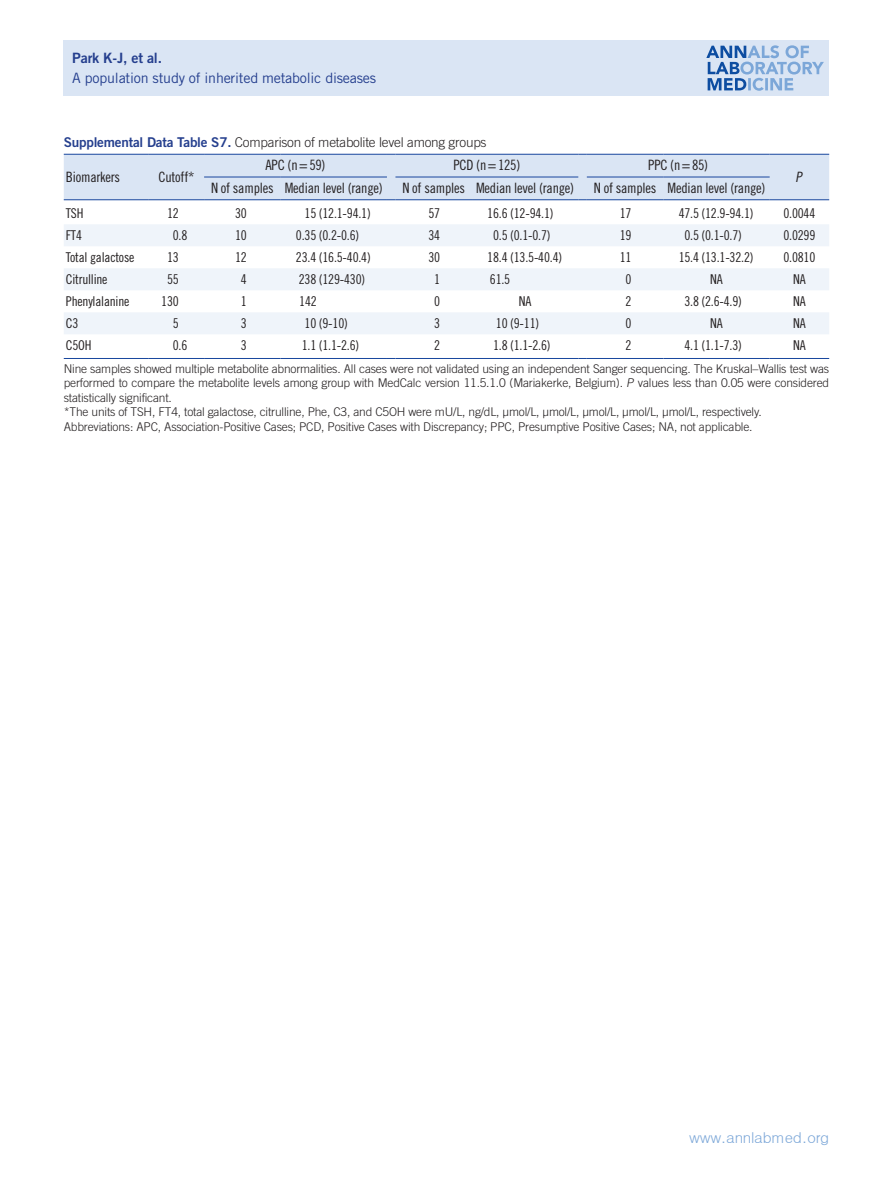
<style>
.page{position:relative;width:893px;height:1191px;background:#fff}
.page>*{position:absolute;margin:0;border:0;box-sizing:border-box;transform-origin:0 0}
.t1{font:15px "Dotum";letter-spacing:-.02em;color:#7ca7d8}
.표머리글{font:14.25px "Trade Gothic LT Std Cn 18";letter-spacing:-.015em;color:#231f20}
.t2{font:14.25px "Trade Gothic LT Std";letter-spacing:-.015em;color:#253f8e}
.t3{font:14.25px "Trade Gothic LT Std Bd 2";letter-spacing:-.015em;color:#253f8e}
.표머리글-2{font:italic 14.25px "Trade Gothic LT Std Cn 18";color:#231f20}
.표본문{font:13.5px "Trade Gothic LT Std Cn 18";letter-spacing:-.015em;color:#231f20}
.표제목_그림설명{font:300 13.5px "Trade Gothic LT Std";letter-spacing:-.015em;color:#231f20}
.표_그림_주석{font:300 12px/14.4px "Trade Gothic LT Std";letter-spacing:-.015em;color:#231f20;text-align:justify}
.s1{font-family:"Trade Gothic LT Std Bd 2";font-weight:400;color:#253f8e}
.s2{font-style:italic}
</style>
<div class="page">
<div style="left:64px;top:40px;width:765px;height:56px;background:#dae5f4"></div>
<svg style="left:706px;top:45px;width:118px;height:46px"></svg>
<svg style="left:64px;top:224px;width:765px;height:110px;fill:#eff4fa"></svg>
<hr style="left:64px;top:358px;width:85px;height:1px;background:#18469d">
<hr style="left:149px;top:358px;width:55px;height:1px;background:#18469d">
<hr style="left:204px;top:358px;width:77px;height:1px;background:#18469d">
<hr style="left:281px;top:358px;width:106px;height:1px;background:#18469d">
<hr style="left:395px;top:358px;width:77px;height:1px;background:#18469d">
<hr style="left:472px;top:358px;width:106px;height:1px;background:#18469d">
<hr style="left:587px;top:358px;width:76px;height:1px;background:#18469d">
<hr style="left:663px;top:358px;width:107px;height:1px;background:#18469d">
<hr style="left:770px;top:358px;width:59px;height:1px;background:#18469d">
<svg style="left:64px;top:154px;width:765px;height:46px;background:#d0ddef"></svg>
<p class="t3" style="left:72px;top:49px;width:91px">Park K-J, et al.</p>
<p class="t2" style="left:72px;top:69px;width:305px">A population study of inherited metabolic diseases</p>
<p class="표제목_그림설명" style="left:64px;top:134px;width:424px"><span class="s1">Supplemental Data Table S7.</span> Comparison of metabolite level among groups</p>
<p class="표머리글" style="left:66px;top:168px;width:56px">Biomarkers</p>
<p class="표머리글" style="left:158px;top:168px;width:37px">Cutoff*</p>
<p class="표머리글" style="left:265px;top:157px;width:62px">APC (n=59)</p>
<p class="표머리글" style="left:453px;top:157px;width:68px">PCD (n=125)</p>
<p class="표머리글" style="left:648px;top:157px;width:62px">PPC (n=85)</p>
<p class="표머리글" style="left:211px;top:179px;width:64px">N of samples</p>
<p class="표머리글" style="left:285px;top:179px;width:100px">Median level (range)</p>
<p class="표머리글" style="left:402px;top:179px;width:64px">N of samples</p>
<p class="표머리글" style="left:476px;top:179px;width:100px">Median level (range)</p>
<p class="표머리글" style="left:594px;top:179px;width:64px">N of samples</p>
<p class="표머리글" style="left:667px;top:179px;width:100px">Median level (range)</p>
<p class="표머리글-2" style="left:795px;top:168px;width:11px">P</p>
<p class="표본문" style="left:66px;top:205px;width:19px">TSH</p>
<p class="표본문" style="left:167px;top:205px;width:13px">12</p>
<p class="표본문" style="left:235px;top:205px;width:13px">30</p>
<p class="표본문" style="left:305px;top:205px;width:68px">15 (12.1-94.1)</p>
<p class="표본문" style="left:428px;top:205px;width:13px">57</p>
<p class="표본문" style="left:487px;top:205px;width:68px">16.6 (12-94.1)</p>
<p class="표본문" style="left:620px;top:205px;width:13px">17</p>
<p class="표본문" style="left:679px;top:205px;width:76px">47.5 (12.9-94.1)</p>
<p class="표본문" style="left:783px;top:205px;width:33px">0.0044</p>
<p class="표본문" style="left:66px;top:227px;width:18px">FT4</p>
<p class="표본문" style="left:173px;top:227px;width:16px">0.8</p>
<p class="표본문" style="left:235px;top:227px;width:13px">10</p>
<p class="표본문" style="left:296px;top:227px;width:65px">0.35 (0.2-0.6)</p>
<p class="표본문" style="left:428px;top:227px;width:13px">34</p>
<p class="표본문" style="left:493px;top:227px;width:59px">0.5 (0.1-0.7)</p>
<p class="표본문" style="left:620px;top:227px;width:13px">19</p>
<p class="표본문" style="left:684px;top:227px;width:59px">0.5 (0.1-0.7)</p>
<p class="표본문" style="left:783px;top:227px;width:33px">0.0299</p>
<p class="표본문" style="left:66px;top:249px;width:70px">Total galactose</p>
<p class="표본문" style="left:167px;top:249px;width:13px">13</p>
<p class="표본문" style="left:235px;top:249px;width:13px">12</p>
<p class="표본문" style="left:296px;top:249px;width:76px">23.4 (16.5-40.4)</p>
<p class="표본문" style="left:428px;top:249px;width:13px">30</p>
<p class="표본문" style="left:487px;top:249px;width:76px">18.4 (13.5-40.4)</p>
<p class="표본문" style="left:620px;top:249px;width:13px">11</p>
<p class="표본문" style="left:679px;top:249px;width:76px">15.4 (13.1-32.2)</p>
<p class="표본문" style="left:783px;top:249px;width:33px">0.0810</p>
<p class="표본문" style="left:66px;top:271px;width:43px">Citrulline</p>
<p class="표본문" style="left:167px;top:271px;width:13px">55</p>
<p class="표본문" style="left:241px;top:271px;width:7px">4</p>
<p class="표본문" style="left:299px;top:271px;width:68px">238 (129-430)</p>
<p class="표본문" style="left:434px;top:271px;width:7px">1</p>
<p class="표본문" style="left:490px;top:271px;width:22px">61.5</p>
<p class="표본문" style="left:625px;top:271px;width:7px">0</p>
<p class="표본문" style="left:710px;top:271px;width:14px">NA</p>
<p class="표본문" style="left:793px;top:271px;width:14px">NA</p>
<p class="표본문" style="left:66px;top:293px;width:65px">Phenylalanine</p>
<p class="표본문" style="left:161px;top:293px;width:19px">130</p>
<p class="표본문" style="left:241px;top:293px;width:7px">1</p>
<p class="표본문" style="left:299px;top:293px;width:19px">142</p>
<p class="표본문" style="left:434px;top:293px;width:7px">0</p>
<p class="표본문" style="left:519px;top:293px;width:14px">NA</p>
<p class="표본문" style="left:625px;top:293px;width:7px">2</p>
<p class="표본문" style="left:684px;top:293px;width:59px">3.8 (2.6-4.9)</p>
<p class="표본문" style="left:793px;top:293px;width:14px">NA</p>
<p class="표본문" style="left:66px;top:315px;width:14px">C3</p>
<p class="표본문" style="left:173px;top:315px;width:7px">5</p>
<p class="표본문" style="left:241px;top:315px;width:7px">3</p>
<p class="표본문" style="left:305px;top:315px;width:45px">10 (9-10)</p>
<p class="표본문" style="left:434px;top:315px;width:7px">3</p>
<p class="표본문" style="left:496px;top:315px;width:45px">10 (9-11)</p>
<p class="표본문" style="left:625px;top:315px;width:7px">0</p>
<p class="표본문" style="left:710px;top:315px;width:14px">NA</p>
<p class="표본문" style="left:793px;top:315px;width:14px">NA</p>
<p class="표본문" style="left:66px;top:337px;width:27px">C5OH</p>
<p class="표본문" style="left:173px;top:337px;width:16px">0.6</p>
<p class="표본문" style="left:241px;top:337px;width:7px">3</p>
<p class="표본문" style="left:302px;top:337px;width:59px">1.1 (1.1-2.6)</p>
<p class="표본문" style="left:434px;top:337px;width:7px">2</p>
<p class="표본문" style="left:493px;top:337px;width:59px">1.8 (1.1-2.6)</p>
<p class="표본문" style="left:625px;top:337px;width:7px">2</p>
<p class="표본문" style="left:684px;top:337px;width:59px">4.1 (1.1-7.3)</p>
<p class="표본문" style="left:793px;top:337px;width:14px">NA</p>
<p class="표_그림_주석" style="left:64px;top:361px;width:767px">Nine samples showed multiple metabolite abnormalities. All cases were not validated using an independent Sanger sequencing. The Kruskal–Wallis test was performed to compare the metabolite levels among group with MedCalc version 11.5.1.0 (Mariakerke, Belgium). <span class="s2">P</span> values less than 0.05 were considered statistically significant.</p>
<p class="표_그림_주석" style="left:64px;top:405px;width:699px">*The units of TSH, FT4, total galactose, citrulline, Phe, C3, and C5OH were mU/L, ng/dL, μmol/L, μmol/L, μmol/L, μmol/L, μmol/L, respectively.</p>
<p class="표_그림_주석" style="left:64px;top:419px;width:690px">Abbreviations: APC, Association-Positive Cases; PCD, Positive Cases with Discrepancy; PPC, Presumptive Positive Cases; NA, not applicable.</p>
<p class="t1" style="left:689px;top:1130px;width:142px">www.annlabmed.org</p>
</div>
